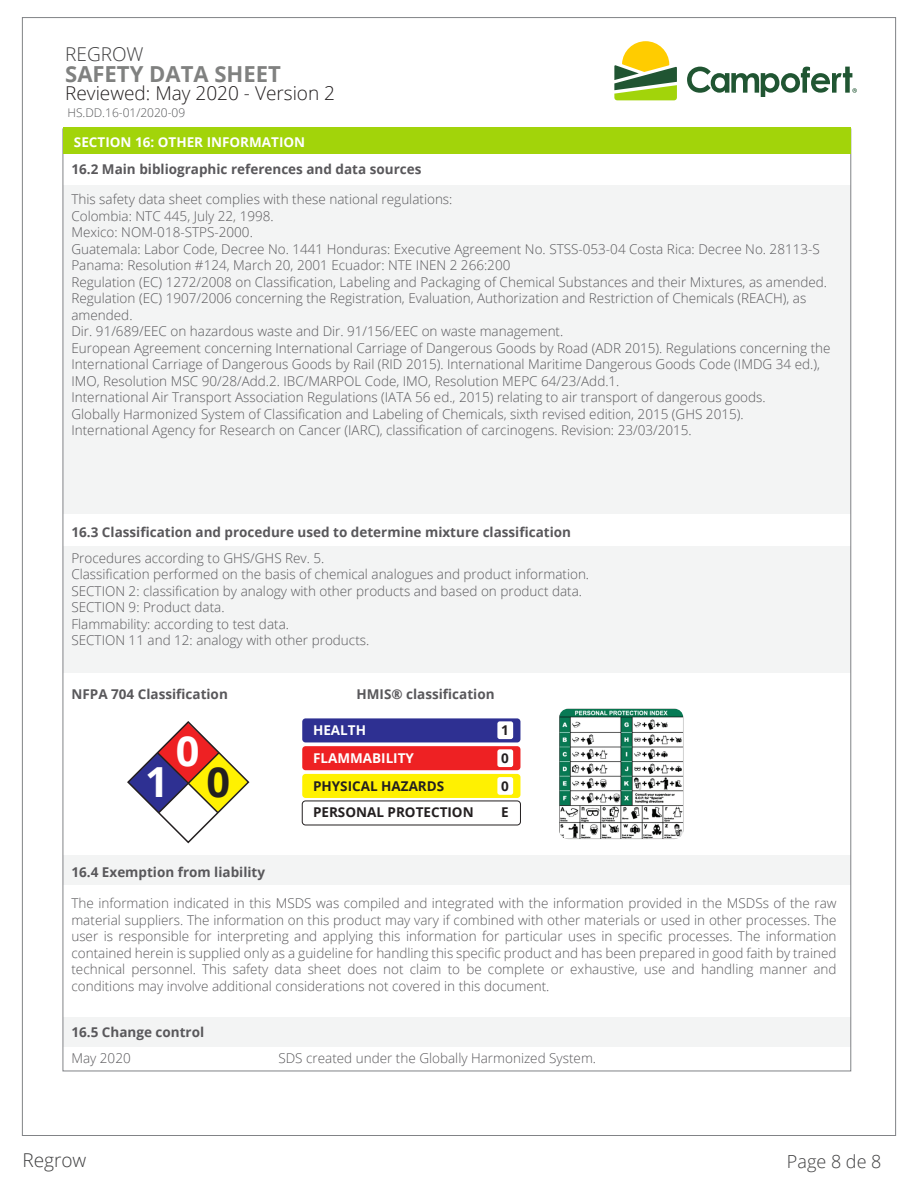
<style>
.page{position:relative;width:918px;height:1188px;background:#fff}
.page>*{position:absolute;margin:0;border:0;box-sizing:border-box;transform-origin:0 0}
.t1{font:700 41.4px "Open Sans";color:#fff}
.t2{font:700 41.4px "Open Sans";color:#231f20}
.t3{font:700 22.05px "Open Sans";color:#808180}
.t4{font:300 19.05px "Open Sans";color:#231f20}
.t5{font:300 19.05px "Open Sans";color:#3e3e3f}
.t6{font:300 18px "Open Sans";color:#3e3e3f}
.t7{font:300 13.5px/16.5px "Open Sans";color:#59585b}
.t8{font:700 13.5px "Open Sans";color:#59585b}
.t9{font:700 13.5px "Open Sans";color:#fff}
.t10{font:700 13.5px/28.2px "Open Sans";color:#231f20;text-align:justify}
.t11{font:300 12px "Open Sans";color:#58595b}
</style>
<div class="page">
<div style="left:302px;top:774px;width:218px;height:24px;background:#fff101;border-radius:3px"></div>
<div style="left:302px;top:746px;width:218px;height:24px;background:#ee2123;border-radius:3px"></div>
<div style="left:497px;top:749px;width:16px;height:18px;background:#fff;border-radius:2px"></div>
<div style="left:497px;top:777px;width:16px;height:18px;background:#fff;border-radius:2px"></div>
<div style="left:302px;top:718px;width:218px;height:24px;background:#2e3092;border-radius:3px"></div>
<div style="left:497px;top:721px;width:16px;height:18px;background:#fff;border-radius:2px"></div>
<div style="left:63px;top:856px;width:788px;height:29px;background:#f3f4f4"></div>
<div style="left:63px;top:1017px;width:788px;height:30px;background:#f3f4f4"></div>
<div style="left:63px;top:186px;width:788px;height:328px;background:#f3f4f4"></div>
<div style="left:63px;top:546px;width:788px;height:127px;background:#f3f4f4"></div>
<div style="left:63px;top:127px;width:788px;height:27px;background:#a2d40a"></div>
<img style="left:559px;top:709px;width:124px;height:130px">
<div style="left:302px;top:801px;width:219px;height:24px;border:1px solid #231f20;border-radius:3px"></div>
<svg style="left:127px;top:721px;width:123px;height:123px"></svg>
<svg style="left:614px;top:41px;width:63px;height:59px"></svg>
<svg style="left:687px;top:67px;width:170px;height:30px"></svg>
<h3 class="t5" style="left:65px;top:41px;width:80px">REGROW</h3>
<h2 class="t3" style="left:65px;top:58px;width:217px">SAFETY DATA SHEET</h2>
<h3 class="t4" style="left:65px;top:80px;width:271px">Reviewed: May 2020 - Version 2</h3>
<p class="t11" style="left:67px;top:105px;width:119px">HS.DD.16-01/2020-09</p>
<p class="t9" style="left:74px;top:132px;width:233px">SECTION 16: OTHER INFORMATION</p>
<p class="t8" style="left:71px;top:159px;width:351px">16.2 Main bibliographic references and data sources</p>
<p class="t7" style="left:71px;top:191px;width:761px">This safety data sheet complies with these national regulations:<br>Colombia: NTC 445, July 22, 1998.<br>Mexico: NOM-018-STPS-2000.<br>Guatemala: Labor Code, Decree No. 1441 Honduras: Executive Agreement No. STSS-053-04 Costa Rica: Decree No. 28113-S Panama: Resolution #124, March 20, 2001 Ecuador: NTE INEN 2 266:200<br>Regulation (EC) 1272/2008 on Classification, Labeling and Packaging of Chemical Substances and their Mixtures, as amended.<br>Regulation (EC) 1907/2006 concerning the Registration, Evaluation, Authorization and Restriction of Chemicals (REACH), as amended.<br>Dir. 91/689/EEC on hazardous waste and Dir. 91/156/EEC on waste management.<br>European Agreement concerning International Carriage of Dangerous Goods by Road (ADR 2015). Regulations concerning the International Carriage of Dangerous Goods by Rail (RID 2015). International Maritime Dangerous Goods Code (IMDG 34 ed.), IMO, Resolution MSC 90/28/Add.2. IBC/MARPOL Code, IMO, Resolution MEPC 64/23/Add.1.<br>International Air Transport Association Regulations (IATA 56 ed., 2015) relating to air transport of dangerous goods.<br>Globally Harmonized System of Classification and Labeling of Chemicals, sixth revised edition, 2015 (GHS 2015).<br>International Agency for Research on Cancer (IARC), classification of carcinogens. Revision: 23/03/2015.</p>
<p class="t8" style="left:71px;top:522px;width:501px">16.3 Classification and procedure used to determine mixture classification</p>
<p class="t7" style="left:71px;top:549px;width:519px">Procedures according to GHS/GHS Rev. 5.<br>Classification performed on the basis of chemical analogues and product information.<br>SECTION 2: classification by analogy with other products and based on product data.<br>SECTION 9: Product data.<br>Flammability: according to test data.<br>SECTION 11 and 12: analogy with other products.</p>
<p class="t8" style="left:71px;top:684px;width:158px">NFPA 704 Classification</p>
<p class="t8" style="left:356px;top:684px;width:140px">HMIS® classification</p>
<h1 class="t1" style="left:145px;top:753px;width:25px">1</h1>
<h1 class="t1" style="left:176px;top:722px;width:25px">0</h1>
<h1 class="t2" style="left:207px;top:753px;width:25px">0</h1>
<p class="t8" style="left:71px;top:863px;width:195px">16.4 Exemption from liability</p>
<p class="t9" style="left:313px;top:720px;width:54px">HEALTH</p>
<p class="t10" style="left:501px;top:716px;width:9px">1<br>0<br>0</p>
<p class="t10" style="left:501px;top:798px;width:9px">E</p>
<p class="t9" style="left:313px;top:749px;width:103px">FLAMMABILITY</p>
<p class="t10" style="left:313px;top:773px;width:162px;line-height:26.2px">PHYSICAL HAZARDS<br>PERSONAL PROTECTION</p>
<p class="t7" style="left:71px;top:895px;width:767px;text-align:justify">The information indicated in this MSDS was compiled and integrated with the information provided in the MSDSs of the raw material suppliers. The information on this product may vary if combined with other materials or used in other processes. The user is responsible for interpreting and applying this information for particular uses in specific processes. The information contained herein is supplied only as a guideline for handling this specific product and has been prepared in good faith by trained technical personnel. This safety data sheet does not claim to be complete or exhaustive, use and handling manner and conditions may involve additional considerations not covered in this document.</p>
<p class="t8" style="left:71px;top:1022px;width:134px">16.5 Change control</p>
<p class="t7" style="left:71px;top:1050px;width:61px">May 2020</p>
<p class="t7" style="left:278px;top:1050px;width:319px">SDS created under the Globally Harmonized System.</p>
<h3 class="t5" style="left:22px;top:1148px;width:66px">Regrow</h3>
<h3 class="t6" style="left:787px;top:1149px;width:96px">Page 8 de 8</h3>
</div>
